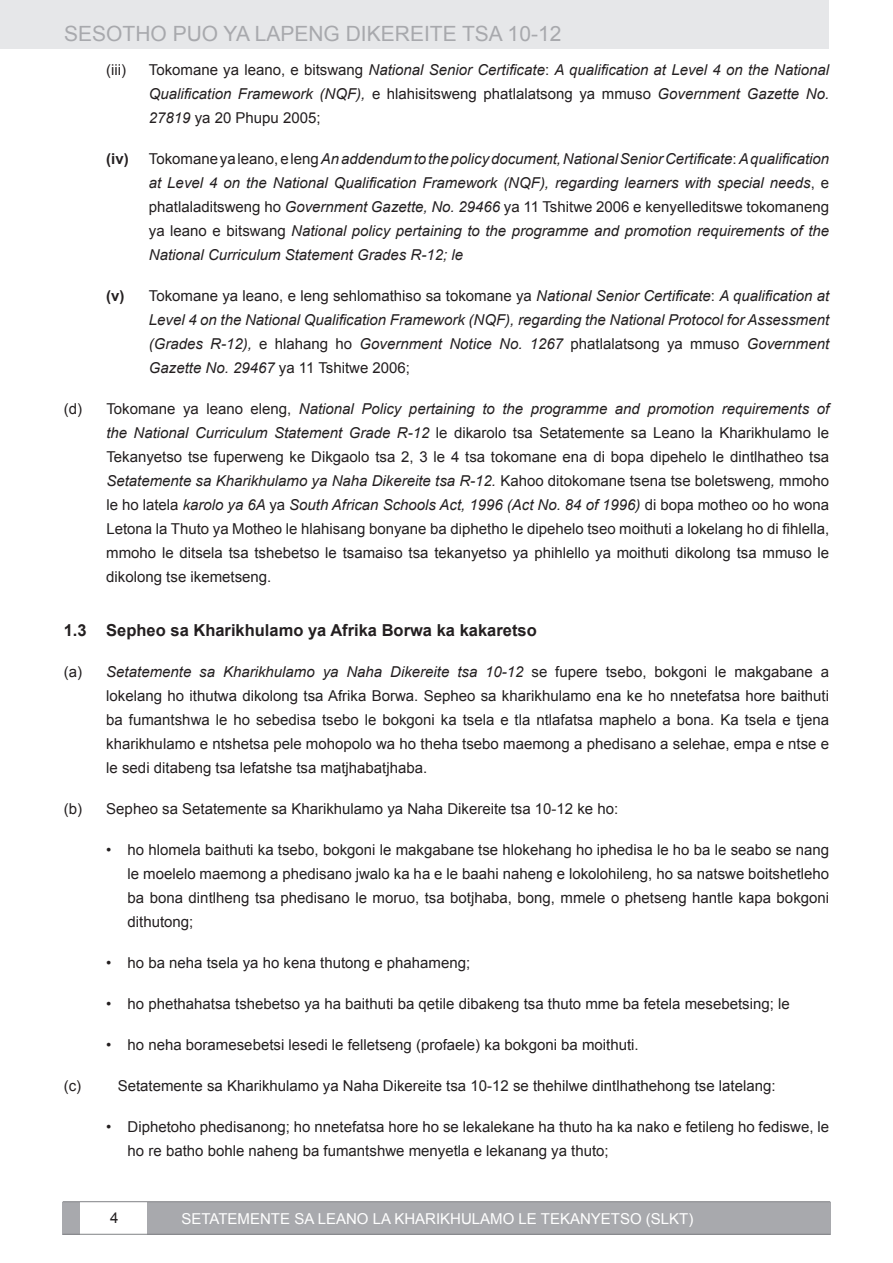
<style>
.page{position:relative;width:893px;height:1263px;background:#fff}
.page>*{position:absolute;margin:0;border:0;box-sizing:border-box;transform-origin:0 0}
.t1{font:21px "Arial";color:#a8a9ad}
.t2{font:700 16.5px "Arial";color:#231f20}
.t3{font:15px/24px "Arial";color:#231f20;text-align:justify}
.t4{font:italic 15px/24px "Arial";color:#231f20;text-align:justify}
.t5{font:15px "Arial";color:#fff}
.s1{font-style:normal}
.s2{font-weight:700;font-style:normal}
.s3{font-style:italic}
</style>
<div class="page">
<div style="left:0;top:0;width:829px;height:49px;background:#e6e7e9"></div>
<div style="left:63px;top:1202px;width:17px;height:32px;background:#a8a9ad"></div>
<div style="left:147px;top:1202px;width:683px;height:32px;background:#a8a9ad"></div>
<hr style="left:63px;top:1234px;width:767px;height:1px;background:#808285">
<hr style="left:63px;top:1201px;width:767px;height:1px;background:#808285">
<h1 class="t1" style="left:64px;top:19px;width:499px">SESOTHO PUO YA LAPENG DIKEREITE TSA 10-12</h1>
<p class="t3" style="left:106px;top:58px;width:21px">(iii)</p>
<p class="t4" style="left:149px;top:58px;width:682px"><span class="s1">Tokomane ya leano, e bitswang</span> National Senior Certificate<span class="s1">:</span> A qualification at Level 4 on the National Qualification Framework (NQF), <span class="s1">e hlahisitsweng phatlalatsong ya mmuso</span> Government Gazette No.<br>27819 <span class="s1">ya 20 Phupu 2005;</span></p>
<p class="t4" style="left:149px;top:147px;width:682px;text-indent:-43px"><span class="s2">(iv)</span> <span class="s1">Tokomane ya leano, e leng</span> An addendum to the policy document, National Senior Certificate<span class="s1">:</span> A qualification at Level 4 on the National Qualification Framework (NQF), regarding learners with special needs<span class="s1">, e phatlaladitsweng ho</span> Government Gazette, No. 29466 <span class="s1">ya 11 Tshitwe 2006 e kenyelleditswe tokomaneng ya leano e bitswang</span> National policy pertaining to the programme and promotion requirements of the National Curriculum Statement Grades R-12; le</p>
<p class="t4" style="left:149px;top:284px;width:682px;text-indent:-43px"><span class="s2">(v)</span> <span class="s1">Tokomane ya leano, e leng sehlomathiso sa tokomane ya</span> National Senior Certificate<span class="s1">:</span> A qualification at Level 4 on the National Qualification Framework (NQF), regarding the National Protocol for Assessment (Grades R-12), <span class="s1">e hlahang ho</span> Government Notice No. 1267 <span class="s1">phatlalatsong ya mmuso</span> Government Gazette No. 29467 <span class="s1">ya 11 Tshitwe 2006;</span></p>
<p class="t3" style="left:106px;top:397px;width:724px;text-indent:-42px">(d) Tokomane ya leano eleng, <span class="s3">National Policy pertaining to the programme and promotion requirements of the National Curriculum Statement Grade R-12</span> le dikarolo tsa Setatemente sa Leano la Kharikhulamo le Tekanyetso tse fuperweng ke Dikgaolo tsa 2, 3 le 4 tsa tokomane ena di bopa dipehelo le dintlhatheo tsa <span class="s3">Setatemente sa Kharikhulamo ya Naha Dikereite tsa R-12.</span> Kahoo ditokomane tsena tse boletsweng<span class="s3">,</span> mmoho le ho latela <span class="s3">karolo ya 6A</span> ya <span class="s3">South African Schools Act, 1996 (Act No. 84 of 1996)</span> di bopa motheo oo ho wona Letona la Thuto ya Motheo le hlahisang bonyane ba diphetho le dipehelo tseo moithuti a lokelang ho di fihlella, mmoho le ditsela tsa tshebetso le tsamaiso tsa tekanyetso ya phihlello ya moithuti dikolong tsa mmuso le dikolong tse ikemetseng.</p>
<p class="t2" style="left:64px;top:619px;width:474px">1.3 Sepheo sa Kharikhulamo ya Afrika Borwa ka kakaretso</p>
<p class="t3" style="left:106px;top:659px;width:724px;text-indent:-43px">(a) <span class="s3">Setatemente sa Kharikhulamo ya Naha Dikereite tsa 10-12</span> se fupere tsebo, bokgoni le makgabane a lokelang ho ithutwa dikolong tsa Afrika Borwa. Sepheo sa kharikhulamo ena ke ho nnetefatsa hore baithuti ba fumantshwa le ho sebedisa tsebo le bokgoni ka tsela e tla ntlafatsa maphelo a bona. Ka tsela e tjena kharikhulamo e ntshetsa pele mohopolo wa ho theha tsebo maemong a phedisano a selehae, empa e ntse e le sedi ditabeng tsa lefatshe tsa matjhabatjhaba.</p>
<p class="t3" style="left:64px;top:796px;width:556px">(b) Sepheo sa Setatemente sa Kharikhulamo ya Naha Dikereite tsa 10-12 ke ho:</p>
<p class="t3" style="left:128px;top:837px;width:703px;text-indent:-21px">• ho hlomela baithuti ka tsebo, bokgoni le makgabane tse hlokehang ho iphedisa le ho ba le seabo se nang le moelelo maemong a phedisano jwalo ka ha e le baahi naheng e lokolohileng, ho sa natswe boitshetleho ba bona dintlheng tsa phedisano le moruo, tsa botjhaba, bong, mmele o phetseng hantle kapa bokgoni dithutong;</p>
<p class="t3" style="left:106px;top:950px;width:366px">• ho ba neha tsela ya ho kena thutong e phahameng;</p>
<p class="t3" style="left:106px;top:991px;width:685px">• ho phethahatsa tshebetso ya ha baithuti ba qetile dibakeng tsa thuto mme ba fetela mesebetsing; le</p>
<p class="t3" style="left:106px;top:1032px;width:534px">• ho neha boramesebetsi lesedi le felletseng (profaele) ka bokgoni ba moithuti.</p>
<p class="t3" style="left:64px;top:1073px;width:19px">(c)</p>
<p class="t3" style="left:118px;top:1073px;width:659px">Setatemente sa Kharikhulamo ya Naha Dikereite tsa 10-12 se thehilwe dintlhathehong tse latelang:</p>
<p class="t3" style="left:128px;top:1114px;width:703px;text-indent:-21px">• Diphetoho phedisanong; ho nnetefatsa hore ho se lekalekane ha thuto ha ka nako e fetileng ho fediswe, le ho re batho bohle naheng ba fumantshwe menyetla e lekanang ya thuto;</p>
<p class="t3" style="left:110px;top:1206px;width:10px">4</p>
<p class="t5" style="left:182px;top:1209px;width:513px">SETATEMENTE SA LEANO LA KHARIKHULAMO LE TEKANYETSO (SLKT)</p>
</div>
